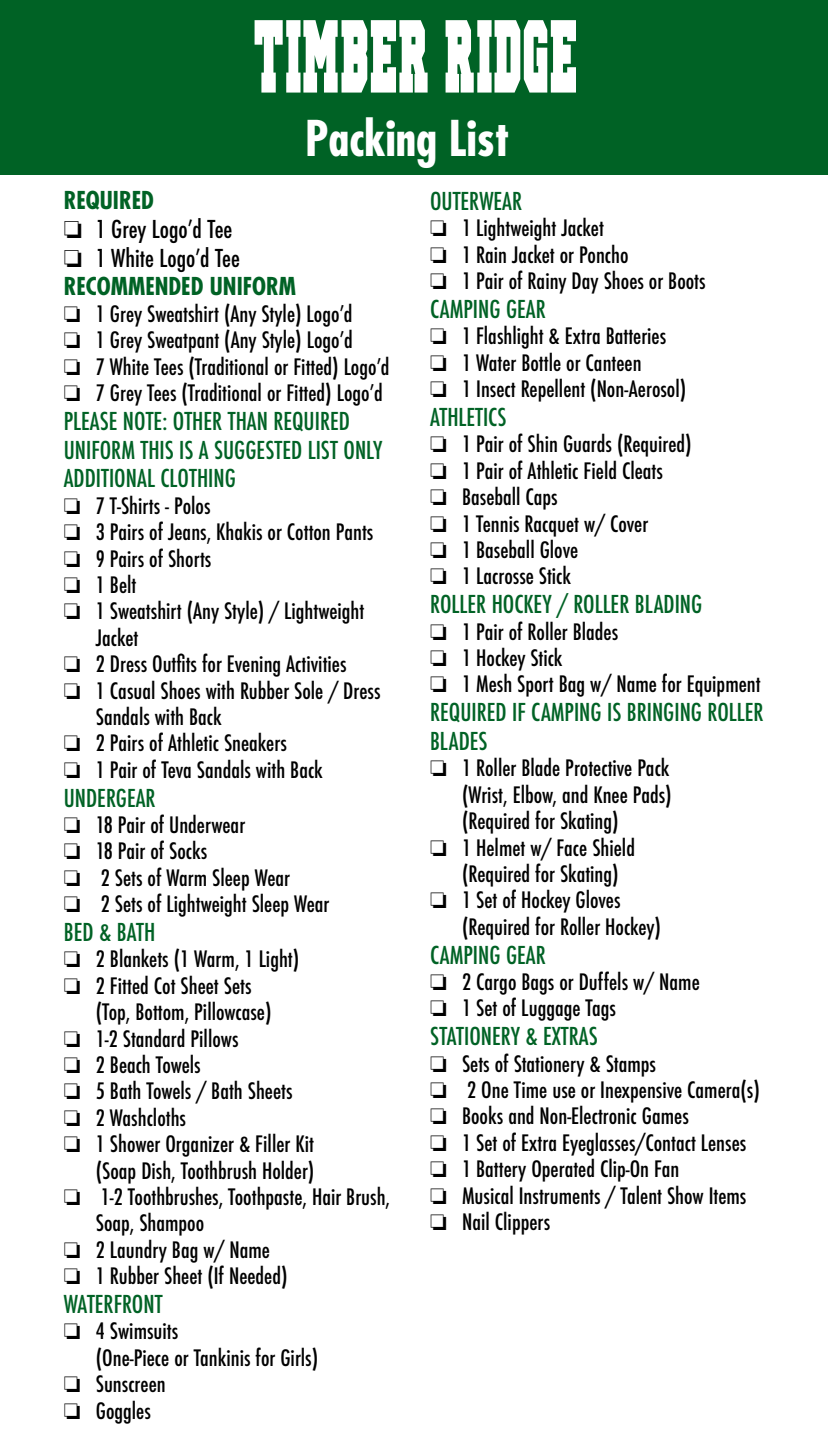
<style>
.page{position:relative;width:828px;height:1440px;background:#fff}
.page>*{position:absolute;margin:0;border:0;box-sizing:border-box;transform-origin:0 0}
.t1{font:700 condensed 48px "Futura";color:#fff}
.t2{font:500 condensed 24px/28.8px "Futura";color:#006225}
.t3{font:700 condensed 24px/28.8px "Futura";color:#006225}
.t4{font:500 condensed 24px "Futura";color:#000}
.t5{font:500 condensed 22px/26.4px "Futura";color:#000}
.s1{color:#000}
.s2{font-weight:500;color:#000}
</style>
<div class="page">
<div style="left:0;top:0;width:828px;height:175px;background:#006225"></div>
<svg style="left:255px;top:20px;width:173px;height:73px"></svg>
<svg style="left:446px;top:20px;width:130px;height:73px"></svg>
<h1 class="t1" style="left:305px;top:109px;width:206px">Packing List</h1>
<p class="t3" style="left:64px;top:186px;width:92px">REQUIRED</p>
<p class="t4" style="left:64px;top:214px;width:170px">□ 1 Grey Logo’d Tee</p>
<p class="t3" style="left:64px;top:244px;width:234px"><span class="s1">□</span> <span class="s2">1 White Logo’d Tee<br></span>RECOMMENDED UNIFORM</p>
<p class="t5" style="left:64px;top:301px;width:290px">□ 1 Grey Sweatshirt (Any Style) Logo’d</p>
<p class="t5" style="left:64px;top:327px;width:290px">□ 1 Grey Sweatpant (Any Style) Logo’d</p>
<p class="t5" style="left:64px;top:353px;width:327px">□ 7 White Tees (Traditional or Fitted) Logo’d</p>
<p class="t5" style="left:64px;top:380px;width:320px">□ 7 Grey Tees (Traditional or Fitted) Logo’d</p>
<p class="t2" style="left:64px;top:407px;width:320px">PLEASE NOTE: OTHER THAN REQUIRED<br>UNIFORM THIS IS A SUGGESTED LIST ONLY<br>ADDITIONAL CLOTHING</p>
<p class="t5" style="left:64px;top:493px;width:148px">□ 7 T-Shirts - Polos</p>
<p class="t5" style="left:64px;top:519px;width:311px">□ 3 Pairs of Jeans, Khakis or Cotton Pants</p>
<p class="t5" style="left:64px;top:545px;width:149px">□ 9 Pairs of Shorts</p>
<p class="t5" style="left:64px;top:572px;width:74px">□ 1 Belt</p>
<p class="t5" style="left:96px;top:598px;width:270px;text-indent:-32px">□ 1 Sweatshirt (Any Style) / Lightweight<br>Jacket</p>
<p class="t5" style="left:64px;top:651px;width:284px">□ 2 Dress Outfits for Evening Activities</p>
<p class="t5" style="left:96px;top:677px;width:286px;text-indent:-32px">□ 1 Casual Shoes with Rubber Sole / Dress<br>Sandals with Back</p>
<p class="t5" style="left:64px;top:730px;width:225px">□ 2 Pairs of Athletic Sneakers</p>
<p class="t5" style="left:64px;top:757px;width:260px">□ 1 Pair of Teva Sandals with Back</p>
<p class="t2" style="left:64px;top:784px;width:93px">UNDERGEAR</p>
<p class="t5" style="left:64px;top:812px;width:183px">□ 18 Pair of Underwear</p>
<p class="t5" style="left:64px;top:838px;width:145px">□ 18 Pair of Socks</p>
<p class="t5" style="left:64px;top:865px;width:228px">□ 2 Sets of Warm Sleep Wear</p>
<p class="t5" style="left:64px;top:891px;width:267px">□ 2 Sets of Lightweight Sleep Wear</p>
<p class="t2" style="left:64px;top:918px;width:93px">BED &amp; BATH</p>
<p class="t5" style="left:64px;top:946px;width:237px">□ 2 Blankets (1 Warm, 1 Light)</p>
<p class="t5" style="left:96px;top:973px;width:177px;text-indent:-32px">□ 2 Fitted Cot Sheet Sets (Top, Bottom, Pillowcase)</p>
<p class="t5" style="left:64px;top:1025px;width:176px">□ 1-2 Standard Pillows</p>
<p class="t5" style="left:64px;top:1052px;width:138px">□ 2 Beach Towels</p>
<p class="t5" style="left:64px;top:1078px;width:230px">□ 5 Bath Towels / Bath Sheets</p>
<p class="t5" style="left:64px;top:1105px;width:124px">□ 2 Washcloths</p>
<p class="t5" style="left:64px;top:1131px;width:252px;text-align:right">□ 1 Shower Organizer &amp; Filler Kit (Soap Dish, Toothbrush Holder)</p>
<p class="t5" style="left:96px;top:1184px;width:296px;text-indent:-32px">□ 1-2 Toothbrushes, Toothpaste, Hair Brush,<br>Soap, Shampoo</p>
<p class="t5" style="left:64px;top:1237px;width:208px">□ 2 Laundry Bag w/ Name</p>
<p class="t5" style="left:64px;top:1263px;width:225px">□ 1 Rubber Sheet (If Needed)</p>
<p class="t2" style="left:64px;top:1290px;width:100px">WATERFRONT</p>
<p class="t5" style="left:96px;top:1318px;width:224px;text-indent:-32px">□ 4 Swimsuits<br>(One-Piece or Tankinis for Girls)</p>
<p class="t5" style="left:64px;top:1371px;width:103px">□ Sunscreen</p>
<p class="t5" style="left:64px;top:1397px;width:89px">□ Goggles</p>
<p class="t2" style="left:430px;top:187px;width:94px">OUTERWEAR</p>
<p class="t5" style="left:430px;top:215px;width:175px">□ 1 Lightweight Jacket</p>
<p class="t5" style="left:430px;top:242px;width:200px">□ 1 Rain Jacket or Poncho</p>
<p class="t5" style="left:430px;top:268px;width:277px">□ 1 Pair of Rainy Day Shoes or Boots</p>
<p class="t2" style="left:430px;top:295px;width:117px">CAMPING GEAR</p>
<p class="t5" style="left:430px;top:323px;width:238px">□ 1 Flashlight &amp; Extra Batteries</p>
<p class="t5" style="left:430px;top:350px;width:213px">□ 1 Water Bottle or Canteen</p>
<p class="t5" style="left:430px;top:376px;width:258px">□ 1 Insect Repellent (Non-Aerosol)</p>
<p class="t2" style="left:430px;top:403px;width:78px">ATHLETICS</p>
<p class="t5" style="left:430px;top:431px;width:263px">□ 1 Pair of Shin Guards (Required)</p>
<p class="t5" style="left:430px;top:458px;width:234px">□ 1 Pair of Athletic Field Cleats</p>
<p class="t5" style="left:430px;top:484px;width:129px">□ Baseball Caps</p>
<p class="t5" style="left:430px;top:510px;width:220px">□ 1 Tennis Racquet w/ Cover</p>
<p class="t5" style="left:430px;top:537px;width:150px">□ 1 Baseball Glove</p>
<p class="t5" style="left:430px;top:563px;width:142px">□ 1 Lacrosse Stick</p>
<p class="t2" style="left:430px;top:590px;width:274px">ROLLER HOCKEY / ROLLER BLADING</p>
<p class="t5" style="left:430px;top:618px;width:190px">□ 1 Pair of Roller Blades</p>
<p class="t5" style="left:430px;top:645px;width:134px">□ 1 Hockey Stick</p>
<p class="t5" style="left:430px;top:671px;width:332px">□ 1 Mesh Sport Bag w/ Name for Equipment</p>
<p class="t2" style="left:430px;top:698px;width:335px">REQUIRED IF CAMPING IS BRINGING ROLLER<br>BLADES</p>
<p class="t5" style="left:462px;top:755px;width:211px;text-align:justify;text-indent:-32px">□ 1 Roller Blade Protective Pack (Wrist, Elbow, and Knee Pads) (Required for Skating)</p>
<p class="t5" style="left:462px;top:834px;width:174px;text-indent:-32px">□ 1 Helmet w/ Face Shield (Required for Skating)</p>
<p class="t5" style="left:462px;top:887px;width:200px;text-indent:-32px">□ 1 Set of Hockey Gloves (Required for Roller Hockey)</p>
<p class="t2" style="left:430px;top:940px;width:117px">CAMPING GEAR</p>
<p class="t5" style="left:430px;top:969px;width:271px">□ 2 Cargo Bags or Duffels w/ Name</p>
<p class="t5" style="left:430px;top:995px;width:187px">□ 1 Set of Luggage Tags</p>
<p class="t2" style="left:430px;top:1022px;width:169px">STATIONERY &amp; EXTRAS</p>
<p class="t5" style="left:430px;top:1050px;width:227px">□ Sets of Stationery &amp; Stamps</p>
<p class="t5" style="left:430px;top:1077px;width:331px">□ 2 One Time use or Inexpensive Camera(s)</p>
<p class="t5" style="left:430px;top:1103px;width:260px">□ Books and Non-Electronic Games</p>
<p class="t5" style="left:430px;top:1130px;width:318px">□ 1 Set of Extra Eyeglasses/Contact Lenses</p>
<p class="t5" style="left:430px;top:1156px;width:251px">□ 1 Battery Operated Clip-On Fan</p>
<p class="t5" style="left:430px;top:1182px;width:318px">□ Musical Instruments / Talent Show Items</p>
<p class="t5" style="left:430px;top:1209px;width:122px">□ Nail Clippers</p>
</div>
